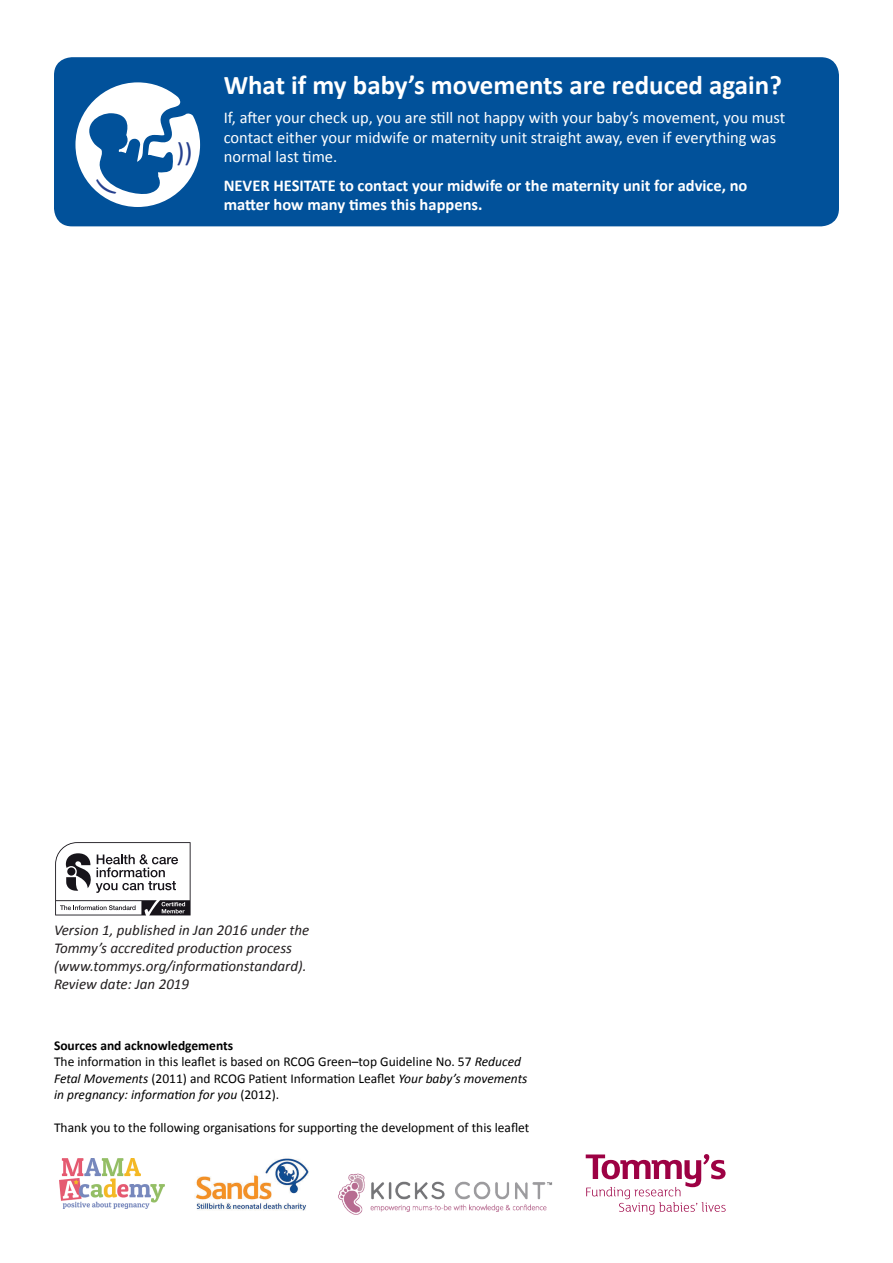
<style>
.page{position:relative;width:893px;height:1263px;background:#fff}
.page>*{position:absolute;margin:0;border:0;box-sizing:border-box;transform-origin:0 0}
.t1{font:700 27px "Calibri";color:#fff}
.t2{font:16.5px/19.8px "Calibri";color:#fff}
.t3{font:700 16.5px/19.8px "Calibri";color:#fff}
.t4{font:italic 15px/18px "Calibri";color:#231f20}
.t5{font:13.5px/16.5px "Calibri";color:#000}
.s1{font-weight:700}
.s2{font-style:italic}
</style>
<div class="page">
<div style="left:54px;top:57px;width:785px;height:169px;background:#01519a;border-radius:18px"></div>
<svg style="left:55px;top:842px;width:136px;height:73px"></svg>
<img style="left:60px;top:1159px;width:104px;height:50px">
<img style="left:195px;top:1158px;width:114px;height:53px">
<img style="left:338px;top:1173px;width:215px;height:42px">
<svg style="left:586px;top:1154px;width:140px;height:60px"></svg>
<svg style="left:75px;top:82px;width:125px;height:125px"></svg>
<h1 class="t1" style="left:224px;top:68px;width:560px">What if my baby’s movements are reduced again?</h1>
<p class="t2" style="left:224px;top:107px;width:563px">If, after your check up, you are still not happy with your baby’s movement, you must contact either your midwife or maternity unit straight away, even if everything was normal last time.</p>
<p class="t3" style="left:224px;top:175px;width:525px">NEVER HESITATE to contact your midwife or the maternity unit for advice, no matter how many times this happens.</p>
<p class="t4" style="left:54px;top:920px;width:257px">Version 1, published in Jan 2016 under the Tommy’s accredited production process (www.tommys.org/informationstandard).<br>Review date: Jan 2019</p>
<p class="t5" style="left:54px;top:1037px;width:475px"><span class="s1">Sources and acknowledgements<br></span>The information in this leaflet is based on RCOG Green–top Guideline No. 57 <span class="s2">Reduced Fetal Movements</span> (2011) and RCOG Patient Information Leaflet <span class="s2">Your baby’s movements in pregnancy: information for you</span> (2012).</p>
<p class="t5" style="left:54px;top:1119px;width:477px">Thank you to the following organisations for supporting the development of this leaflet</p>
</div>
